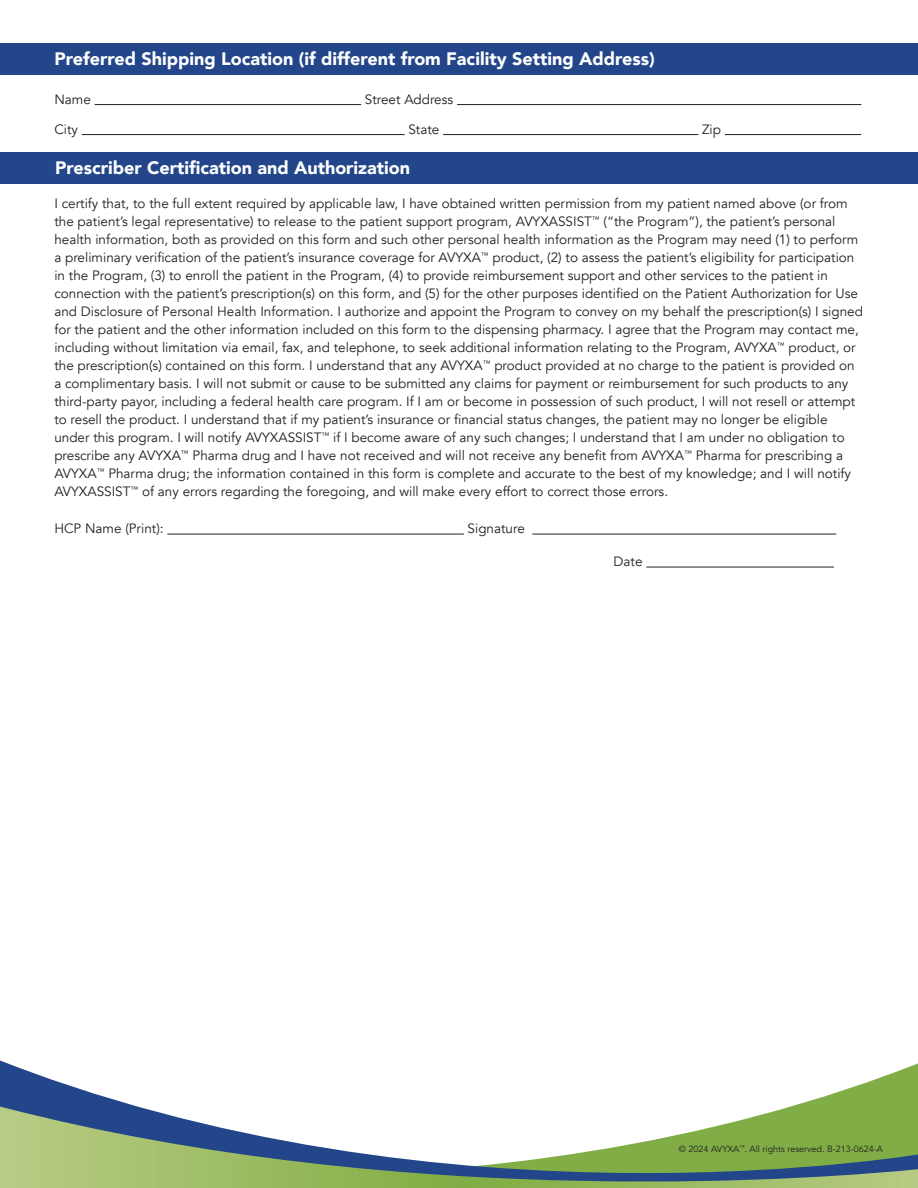
<style>
.page{position:relative;width:918px;height:1188px;background:#fff}
.page>*{position:absolute;margin:0;border:0;box-sizing:border-box;transform-origin:0 0}
.t1{font:900 18px "Avenir";color:#fff}
.t2{font:13.5px/18px "Avenir";color:#231f20}
.t3{font:9px "Avenir";color:#231f20}
</style>
<div class="page">
<div style="left:0;top:44px;width:918px;height:31px;background:#23468a"></div>
<hr style="left:95px;top:104px;width:266px;height:1px;background:#231f20">
<hr style="left:457px;top:104px;width:404px;height:1px;background:#231f20">
<hr style="left:82px;top:134px;width:323px;height:1px;background:#231f20">
<hr style="left:443px;top:134px;width:255px;height:1px;background:#231f20">
<hr style="left:725px;top:134px;width:136px;height:1px;background:#231f20">
<div style="left:0;top:152px;width:918px;height:32px;background:#23468a"></div>
<hr style="left:167px;top:534px;width:297px;height:1px;background:#231f20">
<hr style="left:532px;top:534px;width:304px;height:1px;background:#231f20">
<hr style="left:646px;top:567px;width:188px;height:1px;background:#231f20">
<svg style="left:0;top:1060px;width:918px;height:47px"></svg>
<svg style="left:0;top:1107px;width:918px;height:81px"></svg>
<p class="t1" style="left:54px;top:43px;width:602px">Preferred Shipping Location (if different from Facility Setting Address)</p>
<p class="t2" style="left:54px;top:90px;width:38px">Name</p>
<p class="t2" style="left:365px;top:90px;width:90px">Street Address</p>
<p class="t2" style="left:54px;top:120px;width:25px">City</p>
<p class="t2" style="left:408px;top:120px;width:32px">State</p>
<p class="t2" style="left:702px;top:120px;width:20px">Zip</p>
<p class="t1" style="left:55px;top:152px;width:357px">Prescriber Certification and Authorization</p>
<p class="t2" style="left:54px;top:195px;width:810px">I certify that, to the full extent required by applicable law, I have obtained written permission from my patient named above (or from the patient’s legal representative) to release to the patient support program, AVYXASSIST<sup>™</sup> (“the Program”), the patient’s personal health information, both as provided on this form and such other personal health information as the Program may need (1) to perform a preliminary verification of the patient’s insurance coverage for AVYXA<sup>™</sup> product, (2) to assess the patient’s eligibility for participation in the Program, (3) to enroll the patient in the Program, (4) to provide reimbursement support and other services to the patient in connection with the patient’s prescription(s) on this form, and (5) for the other purposes identified on the Patient Authorization for Use and Disclosure of Personal Health Information. I authorize and appoint the Program to convey on my behalf the prescription(s) I signed for the patient and the other information included on this form to the dispensing pharmacy. I agree that the Program may contact me, including without limitation via email, fax, and telephone, to seek additional information relating to the Program, AVYXA<sup>™</sup> product, or the prescription(s) contained on this form. I understand that any AVYXA<sup>™</sup> product provided at no charge to the patient is provided on a complimentary basis. I will not submit or cause to be submitted any claims for payment or reimbursement for such products to any third-party payor, including a federal health care program. If I am or become in possession of such product, I will not resell or attempt to resell the product. I understand that if my patient’s insurance or financial status changes, the patient may no longer be eligible under this program. I will notify AVYXASSIST<sup>™</sup> if I become aware of any such changes; I understand that I am under no obligation to prescribe any AVYXA<sup>™</sup> Pharma drug and I have not received and will not receive any benefit from AVYXA<sup>™</sup> Pharma for prescribing a AVYXA<sup>™</sup> Pharma drug; the information contained in this form is complete and accurate to the best of my knowledge; and I will notify AVYXASSIST<sup>™</sup> of any errors regarding the foregoing, and will make every effort to correct those errors.</p>
<p class="t2" style="left:54px;top:520px;width:111px">HCP Name (Print):</p>
<p class="t2" style="left:468px;top:520px;width:59px">Signature</p>
<p class="t2" style="left:614px;top:553px;width:30px">Date</p>
<p class="t3" style="left:679px;top:1144px;width:206px">© 2024 AVYXA<sup>™</sup>. All rights reserved. B-213-0624-A</p>
</div>
